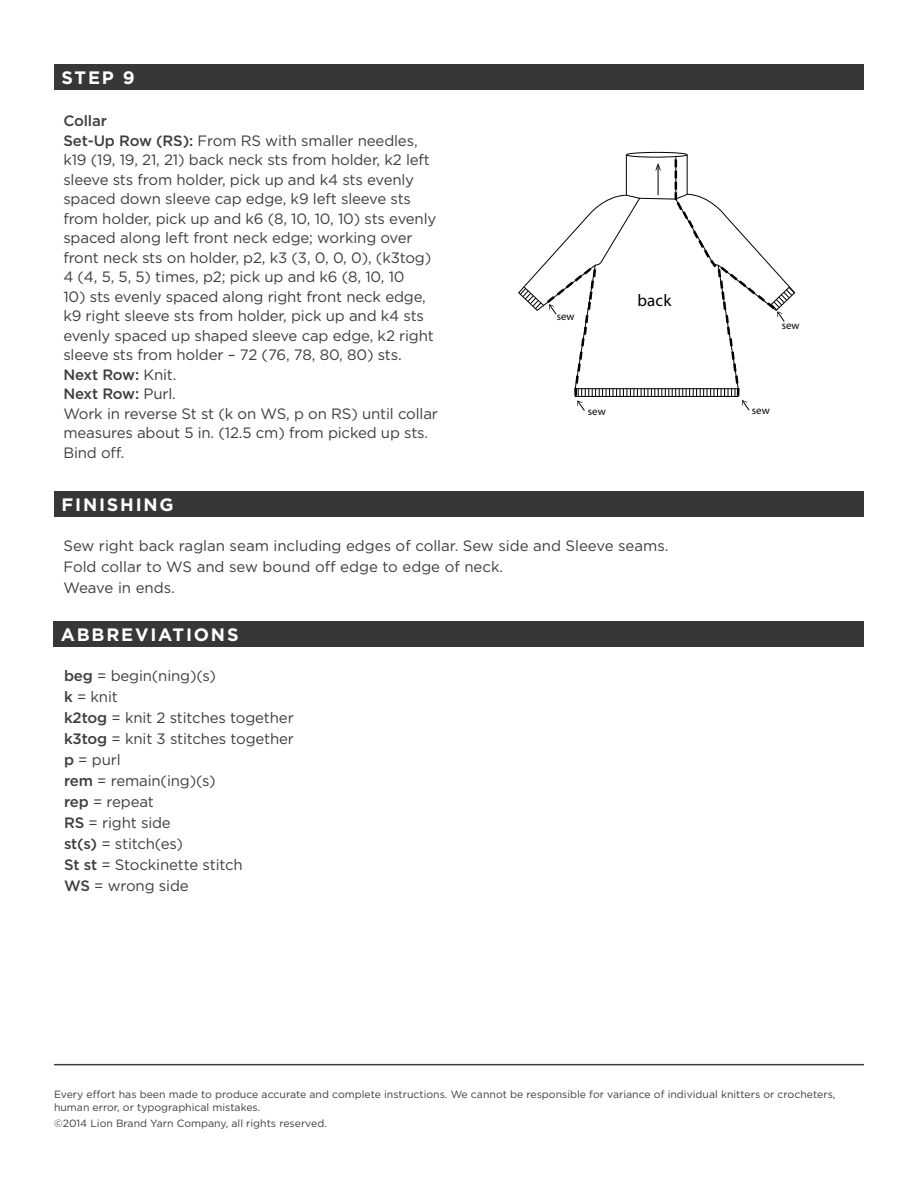
<style>
.page{position:relative;width:918px;height:1188px;background:#fff}
.page>*{position:absolute;margin:0;border:0;box-sizing:border-box;transform-origin:0 0}
.t1{font:700 18px "Gotham";letter-spacing:.1em;color:#fff}
.t2{font:16.95px "Myriad Pro";color:#000}
.t3{font:15px/19.5px "Gotham";letter-spacing:-.01em;color:#3e3e3f}
.t4{font:500 15px "Gotham";letter-spacing:-.01em;color:#3e3e3f}
.t5{font:10.95px "Myriad Pro";color:#000}
.t6{font:10.5px/12.6px "Gotham";color:#3e3e3f}
.s1{font-weight:500}
.s2{font-weight:400}
</style>
<div class="page">
<svg style="left:518px;top:152px;width:278px;height:259px"></svg>
<div style="left:54px;top:491px;width:810px;height:26px;background:#383735"></div>
<div style="left:53px;top:622px;width:811px;height:25px;background:#383735"></div>
<hr style="left:54px;top:1064px;width:810px;height:1px;background:#3e3e3f">
<div style="left:54px;top:64px;width:810px;height:25px;background:#383735"></div>
<p class="t1" style="left:62px;top:65px;width:75px">STEP 9</p>
<p class="t4" style="left:63px;top:111px;width:45px">Collar</p>
<p class="t3" style="left:63px;top:131px;width:375px"><span class="s1">Set-Up Row (RS):</span> From RS with smaller needles, k19 (19, 19, 21, 21) back neck sts from holder, k2 left sleeve sts from holder, pick up and k4 sts evenly spaced down sleeve cap edge, k9 left sleeve sts from holder, pick up and k6 (8, 10, 10, 10) sts evenly spaced along left front neck edge; working over front neck sts on holder, p2, k3 (3, 0, 0, 0), (k3tog)<br>4 (4, 5, 5, 5) times, p2; pick up and k6 (8, 10, 10</p>
<p class="t3" style="left:63px;top:287px;width:372px">10) sts evenly spaced along right front neck edge, k9 right sleeve sts from holder, pick up and k4 sts evenly spaced up shaped sleeve cap edge, k2 right sleeve sts from holder – 72 (76, 78, 80, 80) sts.</p>
<p class="t4" style="left:63px;top:365px;width:115px">Next Row: <span class="s2">Knit.</span></p>
<p class="t4" style="left:63px;top:384px;width:114px">Next Row: <span class="s2">Purl.</span></p>
<p class="t3" style="left:63px;top:404px;width:376px">Work in reverse St st (k on WS, p on RS) until collar measures about 5 in. (12.5 cm) from picked up sts.</p>
<p class="t3" style="left:63px;top:443px;width:63px">Bind off.</p>
<p class="t5" style="left:557px;top:309px;width:19px">sew</p>
<p class="t2" style="left:637px;top:290px;width:35px">back</p>
<p class="t5" style="left:782px;top:318px;width:19px">sew</p>
<p class="t5" style="left:588px;top:405px;width:19px">sew</p>
<p class="t5" style="left:752px;top:404px;width:19px">sew</p>
<p class="t1" style="left:62px;top:493px;width:114px">FINISHING</p>
<p class="t3" style="left:63px;top:535px;width:607px">Sew right back raglan seam including edges of collar. Sew side and Sleeve seams.</p>
<p class="t3" style="left:63px;top:556px;width:441px">Fold collar to WS and sew bound off edge to edge of neck.</p>
<p class="t3" style="left:63px;top:577px;width:113px">Weave in ends.</p>
<p class="t1" style="left:61px;top:623px;width:179px">ABBREVIATIONS</p>
<p class="t3" style="left:64px;top:666px;width:154px"><span class="s1">beg</span> = begin(ning)(s)</p>
<p class="t3" style="left:64px;top:687px;width:55px"><span class="s1">k</span> = knit</p>
<p class="t3" style="left:64px;top:708px;width:231px"><span class="s1">k2tog</span> = knit 2 stitches together</p>
<p class="t3" style="left:64px;top:729px;width:231px"><span class="s1">k3tog</span> = knit 3 stitches together</p>
<p class="t3" style="left:64px;top:750px;width:58px"><span class="s1">p</span> = purl</p>
<p class="t3" style="left:64px;top:771px;width:153px"><span class="s1">rem</span> = remain(ing)(s)</p>
<p class="t3" style="left:64px;top:792px;width:91px"><span class="s1">rep</span> = repeat</p>
<p class="t3" style="left:64px;top:813px;width:108px"><span class="s1">RS</span> = right side</p>
<p class="t3" style="left:64px;top:834px;width:121px"><span class="s1">st(s)</span> = stitch(es)</p>
<p class="t3" style="left:64px;top:855px;width:180px"><span class="s1">St st</span> = Stockinette stitch</p>
<p class="t3" style="left:64px;top:876px;width:126px"><span class="s1">WS</span> = wrong side</p>
<p class="t6" style="left:54px;top:1088px;width:783px">Every effort has been made to produce accurate and complete instructions. We cannot be responsible for variance of individual knitters or crocheters, human error, or typographical mistakes.</p>
<p class="t6" style="left:54px;top:1117px;width:274px">©2014 Lion Brand Yarn Company, all rights reserved.</p>
</div>
